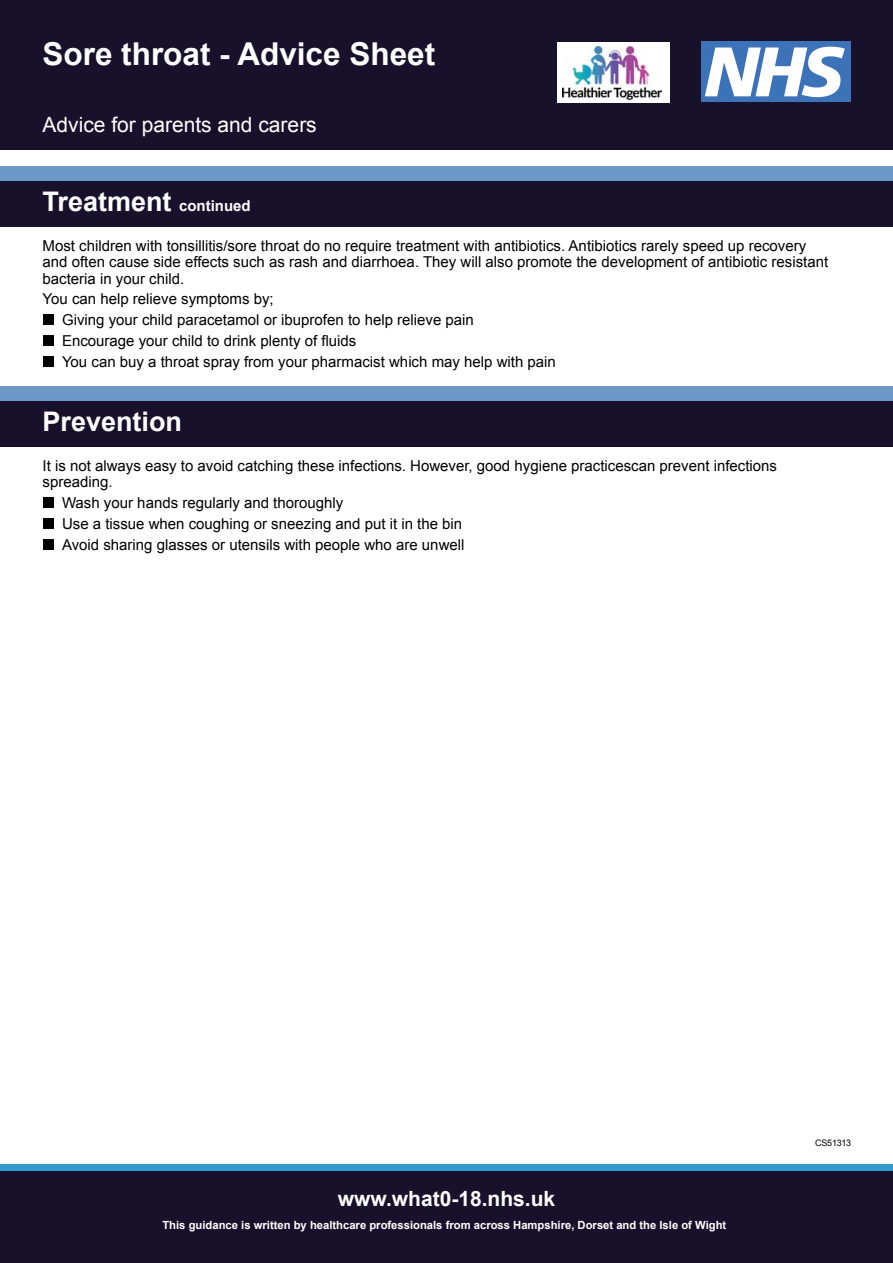
<style>
.page{position:relative;width:893px;height:1263px;background:#fff}
.page>*{position:absolute;margin:0;border:0;box-sizing:border-box;transform-origin:0 0}
.t1{font:700 31.5px "Arial";color:#fff}
.t2{font:700 27px "Arial";color:#fff}
.t3{font:21px "Arial";color:#fff}
.t4{font:700 21px "Arial";color:#fff}
.t5{font:15px/20.7px "Arial";color:#000}
.t6{font:700 11.25px "Arial";color:#fff}
.t7{font:9px "Arial";letter-spacing:-.03em;color:#000}
.s1{font-size:15px}
</style>
<div class="page">
<div style="left:0;top:0;width:893px;height:150px;background:#18112c"></div>
<div style="left:0;top:1164px;width:893px;height:55px;background:#3199cc"></div>
<div style="left:0;top:1171px;width:893px;height:92px;background:#18112c"></div>
<div style="left:701px;top:42px;width:149px;height:60px;background:#3c72b7"></div>
<svg style="left:705px;top:47px;width:140px;height:50px"></svg>
<div style="left:557px;top:42px;width:112px;height:60px;background:#fff"></div>
<img style="left:563px;top:46px;width:99px;height:54px">
<div style="left:0;top:166px;width:893px;height:53px;background:#6c98c8"></div>
<div style="left:0;top:181px;width:893px;height:45px;background:#18112c"></div>
<div style="left:0;top:386px;width:893px;height:53px;background:#6c98c8"></div>
<div style="left:0;top:401px;width:893px;height:45px;background:#18112c"></div>
<div style="left:43px;top:314px;width:11px;height:11px;background:#000"></div>
<div style="left:43px;top:335px;width:11px;height:11px;background:#000"></div>
<div style="left:43px;top:356px;width:11px;height:11px;background:#000"></div>
<div style="left:43px;top:497px;width:11px;height:11px;background:#000"></div>
<div style="left:43px;top:518px;width:11px;height:11px;background:#000"></div>
<div style="left:43px;top:538px;width:11px;height:11px;background:#000"></div>
<h1 class="t1" style="left:43px;top:33px;width:394px">Sore throat - Advice Sheet</h1>
<h3 class="t3" style="left:43px;top:111px;width:276px">Advice for parents and carers</h3>
<h2 class="t2" style="left:43px;top:183px;width:210px">Treatment <span class="s1">continued</span></h2>
<p class="t5" style="left:43px;top:237px;width:787px;line-height:16.5px">Most children with tonsillitis/sore throat do no require treatment with antibiotics. Antibiotics rarely speed up recovery and often cause side effects such as rash and diarrhoea. They will also promote the development of antibiotic resistant bacteria in your child.</p>
<p class="t5" style="left:62px;top:289px;width:495px;text-indent:-20px">You can help relieve symptoms by;<br>Giving your child paracetamol or ibuprofen to help relieve pain<br>Encourage your child to drink plenty of fluids<br>You can buy a throat spray from your pharmacist which may help with pain</p>
<h2 class="t2" style="left:43px;top:403px;width:141px">Prevention</h2>
<p class="t5" style="left:43px;top:457px;width:736px;line-height:16.5px">It is not always easy to avoid catching these infections. However, good hygiene practicescan prevent infections spreading.</p>
<p class="t5" style="left:62px;top:492px;width:404px">Wash your hands regularly and thoroughly<br>Use a tissue when coughing or sneezing and put it in the bin<br>Avoid sharing glasses or utensils with people who are unwell</p>
<h3 class="t4" style="left:338px;top:1184px;width:219px">www.what0-18.nhs.uk</h3>
<p class="t6" style="left:162px;top:1217px;width:565px">This guidance is written by healthcare professionals from across Hampshire, Dorset and the Isle of Wight</p>
<p class="t7" style="left:815px;top:1137px;width:37px">CS51313</p>
</div>
